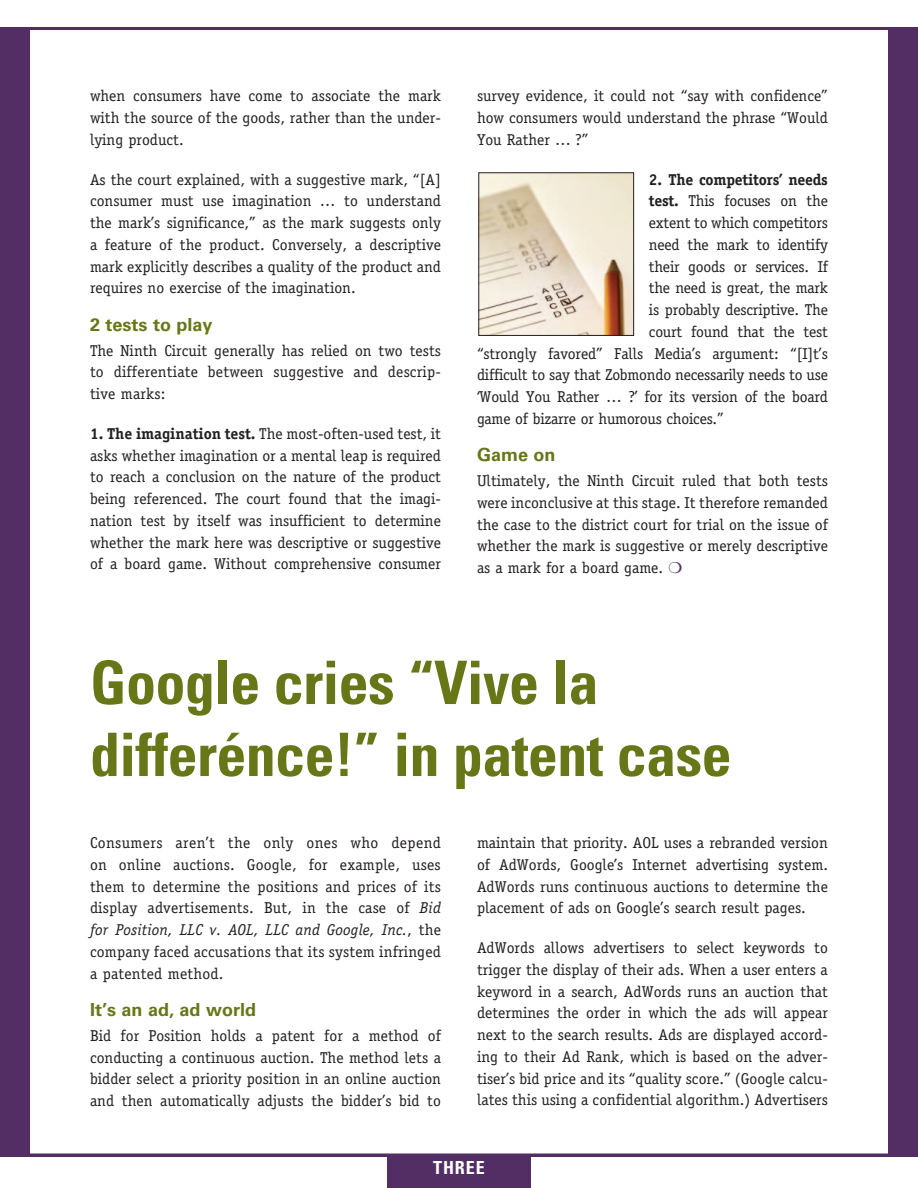
<style>
.page{position:relative;width:918px;height:1188px;background:#fff}
.page>*{position:absolute;margin:0;border:0;box-sizing:border-box;transform-origin:0 0}
.Headline{font:700 condensed 60px/72px "Univers LT Std";letter-spacing:-.01em;color:#677717}
.Subhead{font:700 18px "Univers LT Std";color:#677717}
.t1{font:700 condensed 18px "Univers LT Std";letter-spacing:.05em;color:#fff}
.Body{font:15.75px/21.8px "Officina Serif Std";color:#231f20;text-align:justify}
.Body-2{font:700 15.75px "Officina Serif Std";letter-spacing:-.015em;color:#231f20}
.s1{font-weight:700}
.s2{font-style:italic}
</style>
<div class="page">
<div style="left:0;top:27px;width:918px;height:1129px;background:#522e64"></div>
<div style="left:27px;top:27px;width:864px;height:1129px;background:#fff;border:3px solid #522e64"></div>
<div style="left:387px;top:1156px;width:144px;height:32px;background:#522e64"></div>
<img style="left:481px;top:175px;width:151px;height:159px">
<div style="left:479px;top:173px;width:155px;height:163px;border:1px solid #231f20"></div>
<p class="Body" style="left:90px;top:85px;width:353px">when consumers have come to associate the mark with the source of the goods, rather than the under&shy;lying product.</p>
<p class="Body" style="left:90px;top:168px;width:353px">As the court explained, with a suggestive mark, “[A] consumer must use imagination … to understand the mark’s significance,” as the mark suggests only a feature of the product. Conversely, a descriptive mark explicitly describes a quality of the product and requires no exercise of the imagination.</p>
<p class="Subhead" style="left:90px;top:314px;width:124px">2 tests to play</p>
<p class="Body" style="left:90px;top:339px;width:353px">The Ninth Circuit generally has relied on two tests to differentiate between suggestive and descrip&shy;tive marks:</p>
<p class="Body" style="left:90px;top:423px;width:353px"><span class="s1">1. The imagination test.</span> The most-often-used test, it asks whether imagination or a mental leap is required to reach a conclusion on the nature of the product being referenced. The court found that the imagi&shy;nation test by itself was insufficient to determine whether the mark here was descriptive or suggestive of a board game. Without comprehensive consumer</p>
<p class="Body" style="left:477px;top:85px;width:353px">survey evidence, it could not “say with confidence” how consumers would understand the phrase “Would You Rather … ?”</p>
<p class="Body-2" style="left:649px;top:169px;width:181px">2. The competitors’ needs</p>
<p class="Body" style="left:649px;top:190px;width:181px"><span class="s1">test.</span> This focuses on the</p>
<p class="Body" style="left:649px;top:212px;width:181px">extent to which competitors</p>
<p class="Body" style="left:649px;top:234px;width:181px">need the mark to identify</p>
<p class="Body" style="left:649px;top:255px;width:181px">their goods or services. If</p>
<p class="Body" style="left:649px;top:277px;width:181px">the need is great, the mark</p>
<p class="Body" style="left:649px;top:299px;width:181px">is probably descriptive. The</p>
<p class="Body" style="left:649px;top:321px;width:181px">court found that the test</p>
<p class="Body" style="left:477px;top:342px;width:352px">“strongly favored” Falls Media’s argument: “[I]t’s</p>
<p class="Body" style="left:477px;top:364px;width:353px">difficult to say that Zobmondo necessarily needs to use</p>
<p class="Body" style="left:477px;top:386px;width:353px">‘Would You Rather … ?’ for its version of the board</p>
<p class="Body" style="left:477px;top:408px;width:248px">game of bizarre or humorous choices.”</p>
<p class="Subhead" style="left:477px;top:444px;width:80px">Game on</p>
<p class="Body" style="left:477px;top:470px;width:353px">Ultimately, the Ninth Circuit ruled that both tests were inconclusive at this stage. It therefore remanded the case to the district court for trial on the issue of whether the mark is suggestive or merely descriptive as a mark for a board game.</p>
<p class="Headline" style="left:90px;top:646px;width:643px">Google cries “Vive la differénce!” in patent case</p>
<p class="Body" style="left:90px;top:832px;width:353px">Consumers aren’t the only ones who depend on online auctions. Google, for example, uses them to determine the positions and prices of its display advertisements. But, in the case of <span class="s2">Bid for Position, LLC v. AOL, LLC and Google, Inc.</span>, the company faced accusations that its system infringed a patented method.</p>
<p class="Subhead" style="left:90px;top:999px;width:168px">It’s an ad, ad world</p>
<p class="Body" style="left:90px;top:1025px;width:353px">Bid for Position holds a patent for a method of conducting a continuous auction. The method lets a bidder select a priority position in an online auction and then automatically adjusts the bidder’s bid to</p>
<p class="Body" style="left:477px;top:832px;width:353px">maintain that priority. AOL uses a rebranded version of AdWords, Google’s Internet advertising system.<br>AdWords runs continuous auctions to determine the placement of ads on Google’s search result pages.</p>
<p class="Body" style="left:477px;top:937px;width:353px">AdWords allows advertisers to select keywords to trigger the display of their ads. When a user enters a keyword in a search, AdWords runs an auction that determines the order in which the ads will appear next to the search results. Ads are displayed accord&shy;ing to their Ad Rank, which is based on the adver&shy;tiser’s bid price and its “quality score.” (Google calcu&shy;lates this using a confidential algorithm.) Advertisers</p>
<p class="t1" style="left:433px;top:1157px;width:53px">THREE</p>
</div>
